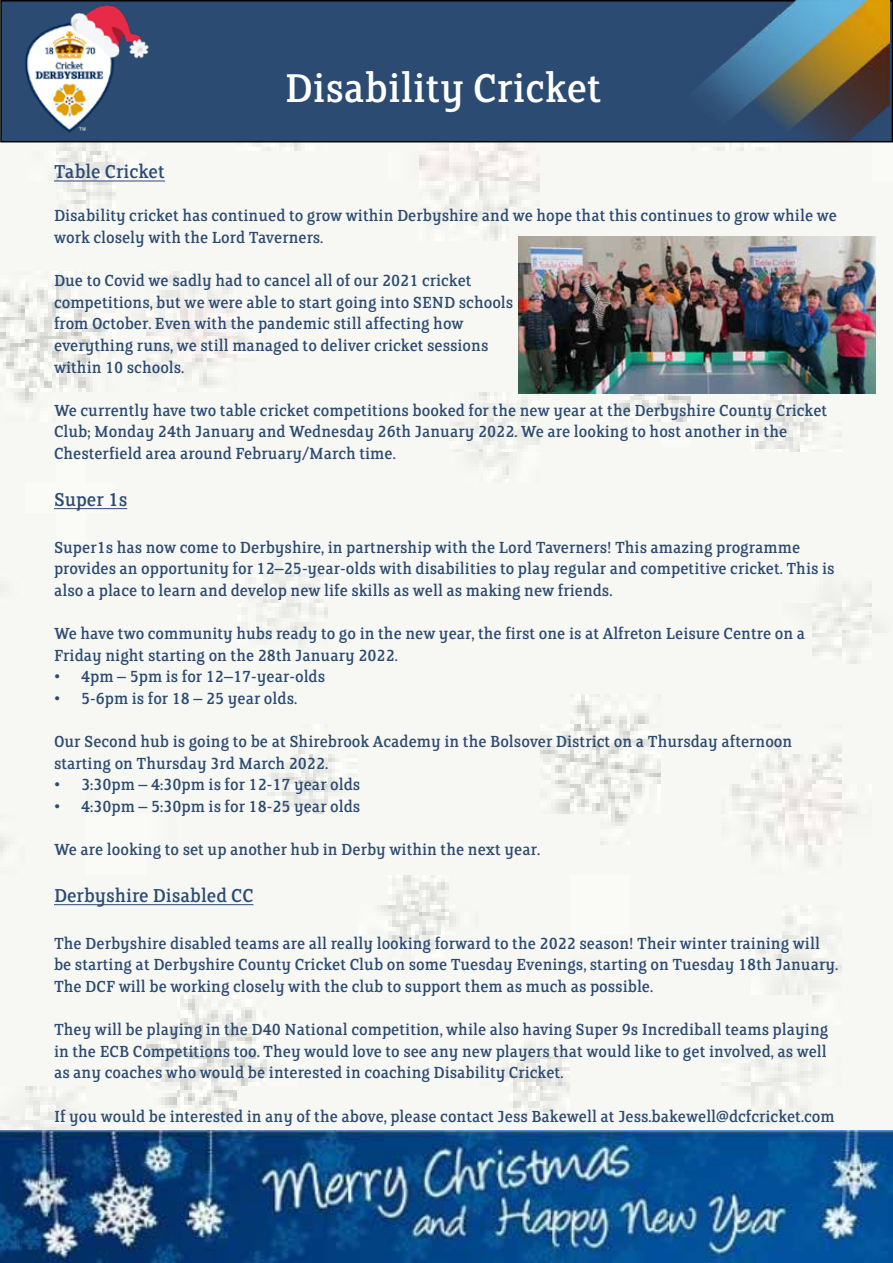
<style>
.page{position:relative;width:893px;height:1263px;background:#fff}
.page>*{position:absolute;margin:0;border:0;box-sizing:border-box;transform-origin:0 0}
.t1{font:45px "FS Clerkenwell";color:#fff}
.t2{font:21px "FS Clerkenwell";color:#2c4b72}
.t3{font:18px/21.6px "FS Clerkenwell";color:#2c4b72}
</style>
<div class="page">
<div style="left:0;top:142px;width:893px;height:989px;background:#f7f8f3"></div>
<img style="left:0;top:1131px;width:893px;height:132px">
<div style="left:1px;top:1px;width:891px;height:141px;background:#2c4b72"></div>
<div style="left:0;top:0;width:893px;height:142px;border:2px solid #000"></div>
<img style="left:0;top:0;width:157px;height:142px">
<img style="left:624px;top:0;width:266px;height:191px">
<hr style="left:54px;top:181px;width:111px;height:1px;background:#2c4b72">
<hr style="left:54px;top:508px;width:73px;height:1px;background:#2c4b72">
<hr style="left:54px;top:904px;width:199px;height:1px;background:#2c4b72">
<img style="left:519px;top:236px;width:356px;height:157px">
<h1 class="t1" style="left:285px;top:67px;width:318px">Disability Cricket</h1>
<p class="t2" style="left:54px;top:162px;width:112px">Table Cricket</p>
<p class="t3" style="left:54px;top:206px;width:784px">Disability cricket has continued to grow within Derbyshire and we hope that this continues to grow while we work closely with the Lord Taverners.</p>
<p class="t3" style="left:54px;top:271px;width:461px">Due to Covid we sadly had to cancel all of our 2021 cricket competitions, but we were able to start going into SEND schools from October. Even with the pandemic still affecting how everything runs, we still managed to deliver cricket sessions within 10 schools.</p>
<p class="t3" style="left:54px;top:400px;width:775px">We currently have two table cricket competitions booked for the new year at the Derbyshire County Cricket<br>Club; Monday 24th January and Wednesday 26th January 2022. We are looking to host another in the<br>Chesterfield area around February/March time.</p>
<p class="t2" style="left:54px;top:489px;width:75px">Super 1s</p>
<p class="t3" style="left:54px;top:537px;width:782px">Super1s has now come to Derbyshire, in partnership with the Lord Taverners! This amazing programme provides an opportunity for 12–25-year-olds with disabilities to play regular and competitive cricket. This is also a place to learn and develop new life skills as well as making new friends.</p>
<p class="t3" style="left:54px;top:624px;width:753px">We have two community hubs ready to go in the new year, the first one is at Alfreton Leisure Centre on a<br>Friday night starting on the 28th January 2022.</p>
<p class="t3" style="left:54px;top:667px;width:273px">• 4pm – 5pm is for 12–17-year-olds</p>
<p class="t3" style="left:54px;top:688px;width:245px">• 5-6pm is for 18 – 25 year olds.</p>
<p class="t3" style="left:54px;top:732px;width:740px">Our Second hub is going to be at Shirebrook Academy in the Bolsover District on a Thursday afternoon starting on Thursday 3rd March 2022.</p>
<p class="t3" style="left:54px;top:775px;width:308px">• 3:30pm – 4:30pm is for 12-17 year olds</p>
<p class="t3" style="left:54px;top:796px;width:308px">• 4:30pm – 5:30pm is for 18-25 year olds</p>
<p class="t3" style="left:54px;top:840px;width:488px">We are looking to set up another hub in Derby within the next year.</p>
<p class="t2" style="left:54px;top:885px;width:201px">Derbyshire Disabled CC</p>
<p class="t3" style="left:54px;top:933px;width:785px">The Derbyshire disabled teams are all really looking forward to the 2022 season! Their winter training will be starting at Derbyshire County Cricket Club on some Tuesday Evenings, starting on Tuesday 18th January.<br>The DCF will be working closely with the club to support them as much as possible.</p>
<p class="t3" style="left:54px;top:1020px;width:776px;text-align:justify">They will be playing in the D40 National competition, while also having Super 9s Incrediball teams playing in the ECB Competitions too. They would love to see any new players that would like to get involved, as well as any coaches who would be interested in coaching Disability Cricket.</p>
<p class="t3" style="left:54px;top:1106px;width:782px">If you would be interested in any of the above, please contact Jess Bakewell at Jess.bakewell@dcfcricket.com</p>
</div>
